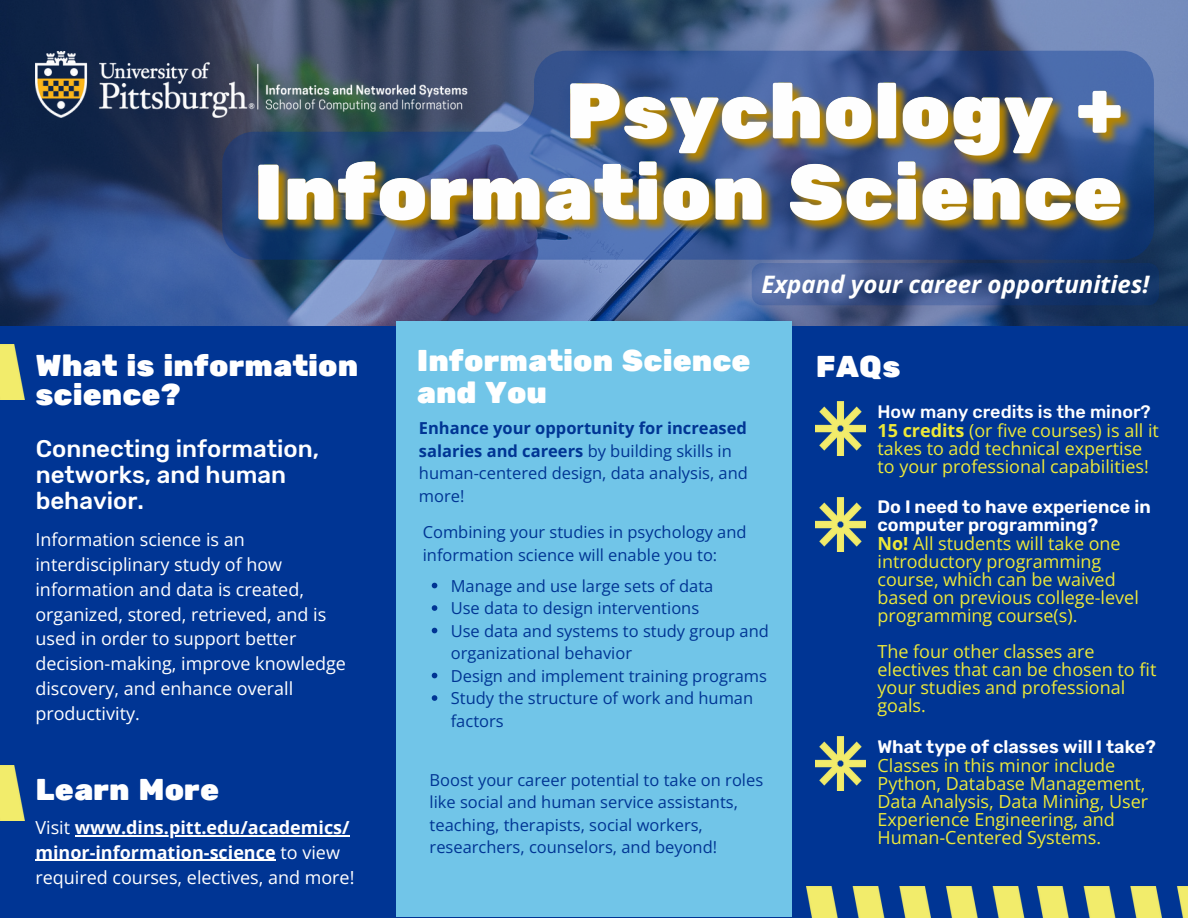
<style>
.page{position:relative;width:1188px;height:918px;background:#003594}
.page>*{position:absolute;margin:0;border:0;box-sizing:border-box;transform-origin:0 0}
.t1{font:30px/29.2px "Rubik One";color:#fff}
.t2{font:500 24px/25.8px "Rubik";color:#fff}
.t3{font:italic 700 24px "Open Sans";color:#fff}
.t4{font:18px/18px "Open Sans";color:#ede939}
.t5{font:18px/24.8px "Open Sans";color:#fff}
.t6{font:600 18px/18px "Rubik";color:#fff}
.t7{font:700 18px "Open Sans";color:#fff}
.t8{font:500 18px "Rubik";color:#fff}
.t9{font:16.5px/22.5px "Open Sans";color:#003594}
.s1{font-weight:400}
.s2{font-weight:700}
</style>
<div class="page">
<img style="left:0;top:0;width:1188px;height:325px">
<div style="left:396px;top:322px;width:396px;height:595px;background:#71c5e8"></div>
<img style="left:816px;top:402px;width:49px;height:54px">
<img style="left:816px;top:497px;width:49px;height:54px">
<img style="left:816px;top:736px;width:49px;height:54px">
<img style="left:1037px;top:886px;width:151px;height:32px">
<img style="left:806px;top:886px;width:219px;height:32px">
<svg style="left:222px;top:51px;width:932px;height:209px;background:#345089"></svg>
<svg style="left:752px;top:263px;width:407px;height:42px;background:#304a7f"></svg>
<img style="left:253px;top:66px;width:887px;height:178px">
<img style="left:0;top:765px;width:24px;height:55px">
<hr style="left:75px;top:835px;width:275px;height:1px;background:#fff">
<hr style="left:35px;top:860px;width:241px;height:1px;background:#fff">
<img style="left:0;top:345px;width:25px;height:54px">
<img style="left:36px;top:52px;width:432px;height:65px">
<svg style="left:432px;top:583px;width:5px;height:5px"></svg>
<svg style="left:432px;top:605px;width:5px;height:6px"></svg>
<svg style="left:432px;top:628px;width:5px;height:5px"></svg>
<svg style="left:432px;top:673px;width:5px;height:5px"></svg>
<svg style="left:432px;top:695px;width:5px;height:6px"></svg>
<p class="t1" style="left:35px;top:352px;width:324px">What is information science?</p>
<p class="t2" style="left:36px;top:436px;width:285px">Connecting information, networks, and human behavior.</p>
<p class="t5" style="left:35px;top:527px;width:312px">Information science is an interdisciplinary study of how information and data is created, organized, stored, retrieved, and is used in order to support better decision-making, improve knowledge discovery, and enhance overall productivity.</p>
<p class="t1" style="left:35px;top:776px;width:185px">Learn More</p>
<h2 class="t7" style="left:35px;top:815px;width:316px"><span class="s1">Visit</span> www.dins.pitt.edu/academics/</h2>
<p class="t7" style="left:35px;top:840px;width:306px">minor-information-science <span class="s1">to view</span></p>
<p class="t5" style="left:35px;top:864px;width:321px">required courses, electives, and more!</p>
<p class="t3" style="left:761px;top:267px;width:389px">Expand your career opportunities!</p>
<p class="t1" style="left:417px;top:345px;width:336px;line-height:32.7px">Information Science and You</p>
<p class="t9" style="left:419px;top:417px;width:331px"><span class="s2">Enhance your opportunity for increased salaries and careers</span> by building skills in human-centered design, data analysis, and more!</p>
<p class="t9" style="left:423px;top:521px;width:325px">Combining your studies in psychology and information science will enable you to:</p>
<p class="t9" style="left:451px;top:574px;width:264px">Manage and use large sets of data</p>
<p class="t9" style="left:451px;top:597px;width:250px">Use data to design interventions</p>
<p class="t9" style="left:451px;top:619px;width:320px">Use data and systems to study group and organizational behavior</p>
<h2 class="t9" style="left:451px;top:664px;width:318px">Design and implement training programs</h2>
<h3 class="t9" style="left:451px;top:687px;width:304px">Study the structure of work and human factors</h3>
<p class="t9" style="left:430px;top:768px;width:335px">Boost your career potential to take on roles like social and human service assistants, teaching, therapists, social workers, researchers, counselors, and beyond!</p>
<p class="t1" style="left:816px;top:353px;width:86px">FAQs</p>
<h1 class="t8" style="left:878px;top:401px;width:275px">How many credits is the minor?</h1>
<h3 class="t4" style="left:878px;top:421px;width:283px"><span class="s2">15 credits</span> (or five courses) is all it takes to add technical expertise to your professional capabilities!</h3>
<p class="t6" style="left:878px;top:498px;width:275px">Do I need to have experience in computer programming?</p>
<p class="t4" style="left:878px;top:534px;width:263px"><span class="s2">No!</span> All students will take one introductory programming course, which can be waived based on previous college-level programming course(s).</p>
<p class="t4" style="left:878px;top:642px;width:280px">The four other classes are electives that can be chosen to fit your studies and professional goals.</p>
<p class="t6" style="left:878px;top:738px;width:280px">What type of classes will I take?</p>
<p class="t4" style="left:878px;top:756px;width:272px">Classes in this minor include<br>Python, Database Management,<br>Data Analysis, Data Mining, User<br>Experience Engineering, and<br>Human-Centered Systems.</p>
</div>
